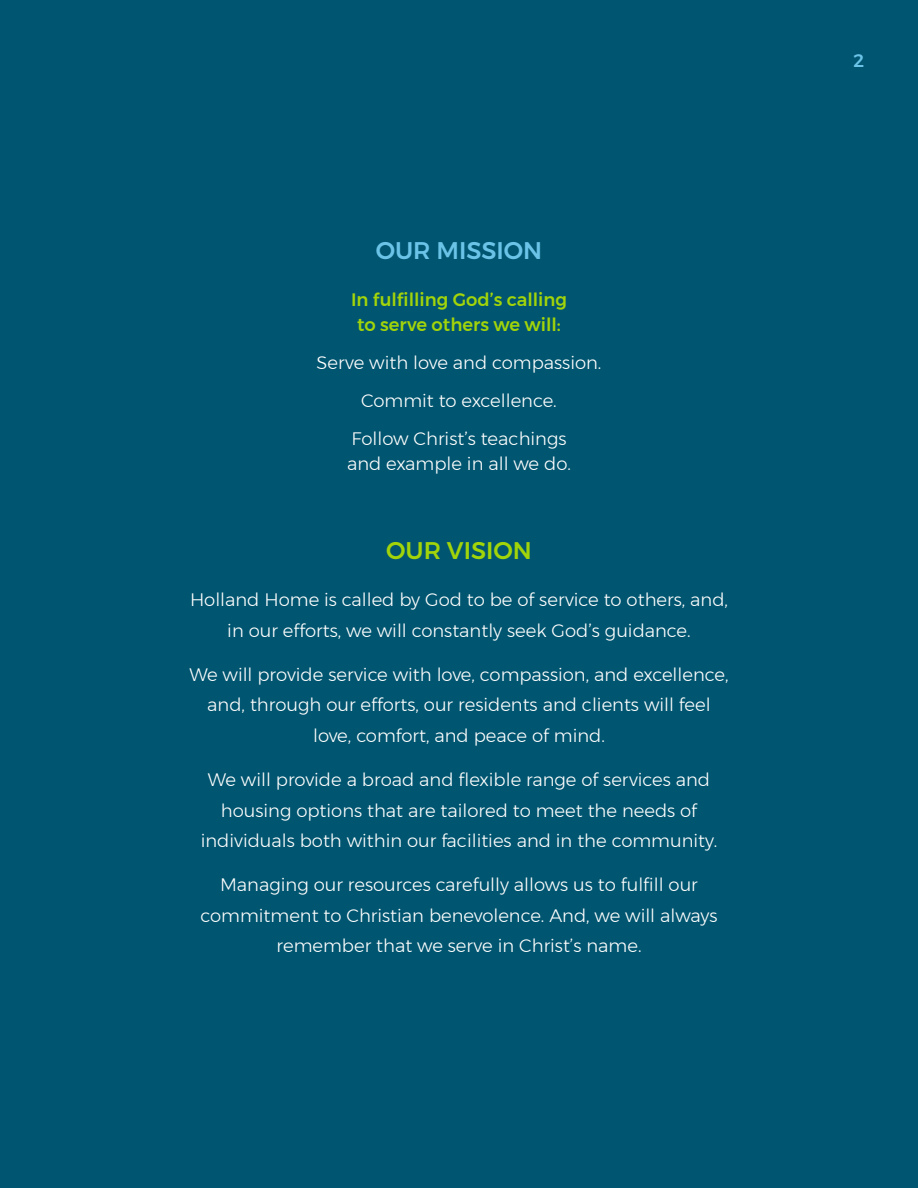
<style>
.page{position:relative;width:918px;height:1188px;background:#005570}
.page>*{position:absolute;margin:0;border:0;box-sizing:border-box;transform-origin:0 0}
.t1{font:500 24px "Montserrat";color:#6bc4e8}
.t2{font:500 24px "Montserrat";color:#a2d40a}
.t3{font:300 18px/30.6px "Montserrat";color:#fff;text-align:center}
.t4{font:500 18px/24.6px "Montserrat";color:#a2d40a;text-align:center}
.t5{font:500 18px "Montserrat";color:#6bc4e8}
</style>
<div class="page">
<p class="t1" style="left:376px;top:231px;width:168px">OUR MISSION</p>
<p class="t4" style="left:351px;top:287px;width:217px">In fulfilling God’s calling to serve others we will:</p>
<p class="t3" style="left:317px;top:347px;width:286px">Serve with love and compassion.</p>
<p class="t3" style="left:361px;top:385px;width:197px">Commit to excellence.</p>
<p class="t3" style="left:347px;top:426px;width:225px;line-height:24.6px;text-align:left">Follow Christ’s teachings and example in all we do.</p>
<p class="t2" style="left:386px;top:532px;width:147px">OUR VISION</p>
<p class="t3" style="left:190px;top:584px;width:539px">Holland Home is called by God to be of service to others, and, in our efforts, we will constantly seek God’s guidance.</p>
<p class="t3" style="left:189px;top:659px;width:541px">We will provide service with love, compassion, and excellence, and, through our efforts, our residents and clients will feel love, comfort, and peace of mind.</p>
<p class="t3" style="left:201px;top:764px;width:518px">We will provide a broad and flexible range of services and housing options that are tailored to meet the needs of individuals both within our facilities and in the community.</p>
<p class="t3" style="left:201px;top:869px;width:518px">Managing our resources carefully allows us to fulfill our commitment to Christian benevolence. And, we will always remember that we serve in Christ’s name.</p>
<p class="t5" style="left:853px;top:47px;width:12px">2</p>
</div>
